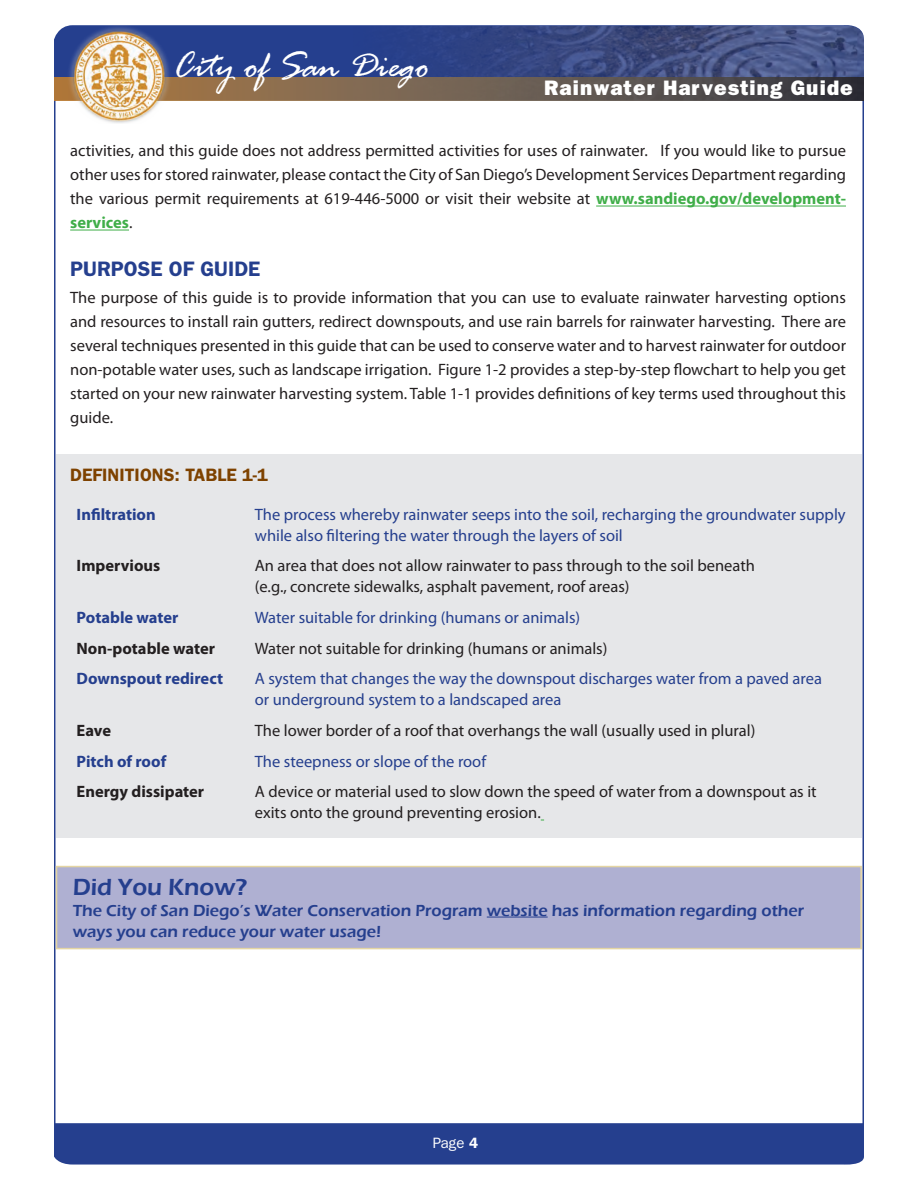
<style>
.page{position:relative;width:918px;height:1188px;background:#fff}
.page>*{position:absolute;margin:0;border:0;box-sizing:border-box;transform-origin:0 0}
.t1{font:italic 39.45px "Rage";color:#fff}
.t2{font:600 24px "Eras ITC";color:#253f8e}
.t3{font:21px "ITC Franklin Gothic Std Hvy";letter-spacing:.05em;color:#fff}
.t4{font:600 21px "ITC Franklin Gothic Std";color:#253f8e}
.t5{font:600 18px "ITC Franklin Gothic Std";color:#7e4200}
.t6{font:16.5px/24px "Myriad Pro";color:#231f20;text-align:justify}
.t7{font:16.5px/21px "Myriad Pro";color:#253f8e}
.t8{font:600 16.5px/21px "Eras ITC";color:#253f8e}
.t9{font:700 16.5px "Myriad Pro";color:#253f8e}
.t10{font:700 16.5px "Myriad Pro";color:#231f20}
.t11{font:15px "ITC Franklin Gothic Std";color:#fff}
.s1{font-weight:700;color:#40ae49}
.s2{font-weight:600}
</style>
<div class="page">
<svg style="left:54px;top:25px;width:799px;height:75px;background:#2b4490"></svg>
<img style="left:304px;top:26px;width:560px;height:74px">
<svg style="left:55px;top:77px;width:808px;height:23px;background:#6b5a4c"></svg>
<div style="left:54px;top:1123px;width:810px;height:42px;background:#253f8e"></div>
<img style="left:67px;top:25px;width:106px;height:98px">
<hr style="left:596px;top:206px;width:250px;height:1px;background:#40ae49">
<hr style="left:70px;top:230px;width:59px;height:1px;background:#40ae49">
<div style="left:56px;top:454px;width:805px;height:384px;background:#e6e7e9"></div>
<div style="left:56px;top:866px;width:806px;height:83px;background:#afb0d2;border:2px solid #e4d5a3"></div>
<hr style="left:487px;top:917px;width:61px;height:1px;background:#253f8e">
<h1 class="t1" style="left:172px;top:44px;width:259px">City of San Diego</h1>
<p class="t3" style="left:544px;top:76px;width:310px">Rainwater Harvesting Guide</p>
<p class="t6" style="left:70px;top:139px;width:777px">activities, and this guide does not address permitted activities for uses of rainwater. If you would like to pursue other uses for stored rainwater, please contact the City of San Diego’s Development Services Department regarding the various permit requirements at 619-446-5000 or visit their website at <span class="s1">www.sandiego.gov/development&shy;services</span>.</p>
<p class="t4" style="left:70px;top:257px;width:41px">PURPOSE</p>
<p class="t4" style="left:169px;top:257px;width:71px">OF GUIDE</p>
<p class="t6" style="left:70px;top:286px;width:777px">The purpose of this guide is to provide information that you can use to evaluate rainwater harvesting options and resources to install rain gutters, redirect downspouts, and use rain barrels for rainwater harvesting. There are several techniques presented in this guide that can be used to conserve water and to harvest rainwater for outdoor non-potable water uses, such as landscape irrigation. Figure 1-2 provides a step-by-step flowchart to help you get started on your new rainwater harvesting system. Table 1-1 provides definitions of key terms used throughout this guide.</p>
<p class="t5" style="left:70px;top:464px;width:199px">DEFINITIONS: TABLE 1-1</p>
<p class="t9" style="left:77px;top:503px;width:81px">Infiltration</p>
<p class="t7" style="left:255px;top:503px;width:592px">The process whereby rainwater seeps into the soil, recharging the groundwater supply while also filtering the water through the layers of soil</p>
<p class="t10" style="left:77px;top:555px;width:85px">Impervious</p>
<p class="t6" style="left:255px;top:555px;width:502px;line-height:21px">An area that does not allow rainwater to pass through to the soil beneath (e.g., concrete sidewalks, asphalt pavement, roof areas)</p>
<p class="t9" style="left:77px;top:607px;width:103px">Potable water</p>
<p class="t7" style="left:255px;top:607px;width:327px">Water suitable for drinking (humans or animals)</p>
<p class="t10" style="left:77px;top:637px;width:140px">Non-potable water</p>
<p class="t6" style="left:255px;top:636px;width:354px">Water not suitable for drinking (humans or animals)</p>
<p class="t9" style="left:77px;top:668px;width:148px">Downspout redirect</p>
<p class="t7" style="left:255px;top:668px;width:569px">A system that changes the way the downspout discharges water from a paved area or underground system to a landscaped area</p>
<p class="t10" style="left:77px;top:720px;width:36px">Eave</p>
<p class="t6" style="left:255px;top:718px;width:502px">The lower border of a roof that overhangs the wall (usually used in plural)</p>
<p class="t9" style="left:77px;top:750px;width:91px">Pitch of roof</p>
<p class="t7" style="left:255px;top:750px;width:233px">The steepness or slope of the roof</p>
<p class="t10" style="left:77px;top:781px;width:129px">Energy dissipater</p>
<p class="t6" style="left:255px;top:781px;width:563px;line-height:21px">A device or material used to slow down the speed of water from a downspout as it exits onto the ground preventing erosion.</p>
<h2 class="t2" style="left:73px;top:873px;width:176px">Did You Know?</h2>
<p class="t8" style="left:73px;top:900px;width:733px">The City of San Diego’s Water Conservation Program website has information regarding other ways you can reduce your water usage!</p>
<p class="t11" style="left:433px;top:1134px;width:47px">Page <span class="s2">4</span></p>
</div>
